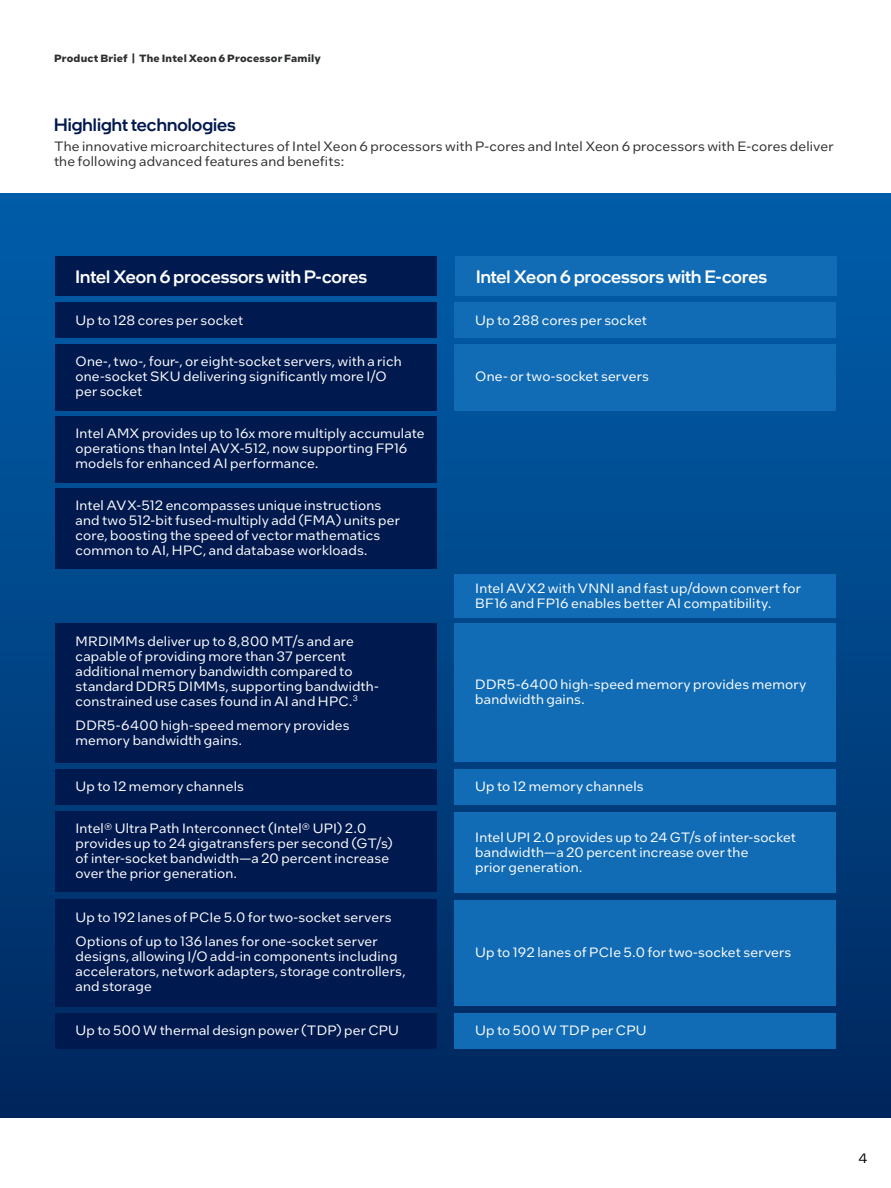
<style>
.page{position:relative;width:891px;height:1188px;background:#fff}
.page>*{position:absolute;margin:0;border:0;box-sizing:border-box;transform-origin:0 0}
.t1{font:500 18px "Intel One Display";color:#fff}
.t2{font:500 18px "Intel One Display";color:#00194e}
.MainCopy___Caption{font:13.5px/15px "Intel One Text";letter-spacing:.01em;color:#fff}
.MainCopy___Caption-2{font:13.5px/15px "Intel One Text";letter-spacing:.01em;color:#2e2f2f}
.t3{font:13.5px "Intel One Text";color:#000}
.t4{font:700 10.5px "Intel One Text";letter-spacing:.02em;color:#2e2f2f}
</style>
<div class="page">
<div style="left:0;top:193px;width:891px;height:925px;background:linear-gradient(to bottom,#005fac,#00275e)"></div>
<div style="left:55px;top:257px;width:381px;height:39px;background:#00194e"></div>
<div style="left:55px;top:303px;width:381px;height:35px;background:#00194e"></div>
<div style="left:55px;top:769px;width:381px;height:36px;background:#00194e"></div>
<div style="left:55px;top:1013px;width:381px;height:36px;background:#00194e"></div>
<div style="left:55px;top:344px;width:381px;height:67px;background:#00194e"></div>
<div style="left:55px;top:416px;width:381px;height:67px;background:#00194e"></div>
<div style="left:55px;top:488px;width:381px;height:81px;background:#00194e"></div>
<div style="left:55px;top:811px;width:381px;height:81px;background:#00194e"></div>
<div style="left:55px;top:899px;width:381px;height:108px;background:#00194e"></div>
<div style="left:55px;top:624px;width:381px;height:139px;background:#00194e"></div>
<div style="left:454px;top:574px;width:382px;height:44px;background:#116cb5"></div>
<div style="left:454px;top:812px;width:382px;height:81px;background:#116cb5"></div>
<div style="left:454px;top:901px;width:382px;height:105px;background:#116cb5"></div>
<div style="left:454px;top:624px;width:382px;height:138px;background:#116cb5"></div>
<div style="left:454px;top:303px;width:382px;height:35px;background:#116cb5"></div>
<div style="left:454px;top:769px;width:382px;height:36px;background:#116cb5"></div>
<div style="left:454px;top:1013px;width:382px;height:36px;background:#116cb5"></div>
<div style="left:454px;top:344px;width:382px;height:67px;background:#116cb5"></div>
<div style="left:455px;top:257px;width:382px;height:39px;background:#116cb5"></div>
<p class="t4" style="left:54px;top:51px;width:268px">Product Brief | The Intel Xeon 6 Processor Family</p>
<h2 class="t2" style="left:54px;top:113px;width:183px">Highlight technologies</h2>
<p class="MainCopy___Caption-2" style="left:54px;top:138px;width:781px">The innovative microarchitectures of Intel Xeon 6 processors with P-cores and Intel Xeon 6 processors with E-cores deliver the following advanced features and benefits:</p>
<h2 class="t1" style="left:76px;top:265px;width:293px">Intel Xeon 6 processors with P-cores</h2>
<p class="MainCopy___Caption" style="left:76px;top:312px;width:169px">Up to 128 cores per socket</p>
<p class="MainCopy___Caption" style="left:76px;top:353px;width:328px">One-, two-, four-, or eight-socket servers, with a rich one-socket SKU delivering significantly more I/O per socket</p>
<p class="MainCopy___Caption" style="left:76px;top:425px;width:351px">Intel AMX provides up to 16x more multiply accumulate operations than Intel AVX-512, now supporting FP16 models for enhanced AI performance.</p>
<p class="MainCopy___Caption" style="left:76px;top:497px;width:326px">Intel AVX-512 encompasses unique instructions and two 512-bit fused-multiply add (FMA) units per core, boosting the speed of vector mathematics common to AI, HPC, and database workloads.</p>
<p class="MainCopy___Caption" style="left:76px;top:633px;width:305px">MRDIMMs deliver up to 8,800 MT/s and are capable of providing more than 37 percent additional memory bandwidth compared to standard DDR5 DIMMs, supporting bandwidth&shy;constrained use cases found in AI and HPC.<sup>3</sup></p>
<p class="MainCopy___Caption" style="left:76px;top:717px;width:275px">DDR5-6400 high-speed memory provides memory bandwidth gains.</p>
<p class="MainCopy___Caption" style="left:76px;top:778px;width:170px">Up to 12 memory channels</p>
<p class="MainCopy___Caption" style="left:76px;top:820px;width:319px">Intel® Ultra Path Interconnect (Intel® UPI) 2.0 provides up to 24 gigatransfers per second (GT/s) of inter-socket bandwidth—a 20 percent increase over the prior generation.</p>
<p class="MainCopy___Caption" style="left:76px;top:909px;width:318px">Up to 192 lanes of PCIe 5.0 for two-socket servers</p>
<p class="MainCopy___Caption" style="left:76px;top:933px;width:331px">Options of up to 136 lanes for one-socket server designs, allowing I/O add-in components including accelerators, network adapters, storage controllers, and storage</p>
<p class="MainCopy___Caption" style="left:76px;top:1022px;width:325px">Up to 500 W thermal design power (TDP) per CPU</p>
<h2 class="t1" style="left:476px;top:265px;width:293px">Intel Xeon 6 processors with E-cores</h2>
<p class="MainCopy___Caption" style="left:475px;top:312px;width:173px">Up to 288 cores per socket</p>
<p class="MainCopy___Caption" style="left:475px;top:368px;width:175px">One- or two-socket servers</p>
<p class="MainCopy___Caption" style="left:475px;top:580px;width:327px">Intel AVX2 with VNNI and fast up/down convert for<br>BF16 and FP16 enables better AI compatibility.</p>
<p class="MainCopy___Caption" style="left:475px;top:676px;width:333px">DDR5-6400 high-speed memory provides memory bandwidth gains.</p>
<p class="MainCopy___Caption" style="left:475px;top:778px;width:170px">Up to 12 memory channels</p>
<p class="MainCopy___Caption" style="left:475px;top:830px;width:322px">Intel UPI 2.0 provides up to 24 GT/s of inter-socket bandwidth—a 20 percent increase over the<br>prior generation.</p>
<p class="MainCopy___Caption" style="left:475px;top:945px;width:318px">Up to 192 lanes of PCIe 5.0 for two-socket servers</p>
<p class="MainCopy___Caption" style="left:475px;top:1022px;width:173px">Up to 500 W TDP per CPU</p>
<p class="t3" style="left:858px;top:1150px;width:11px">4</p>
</div>
